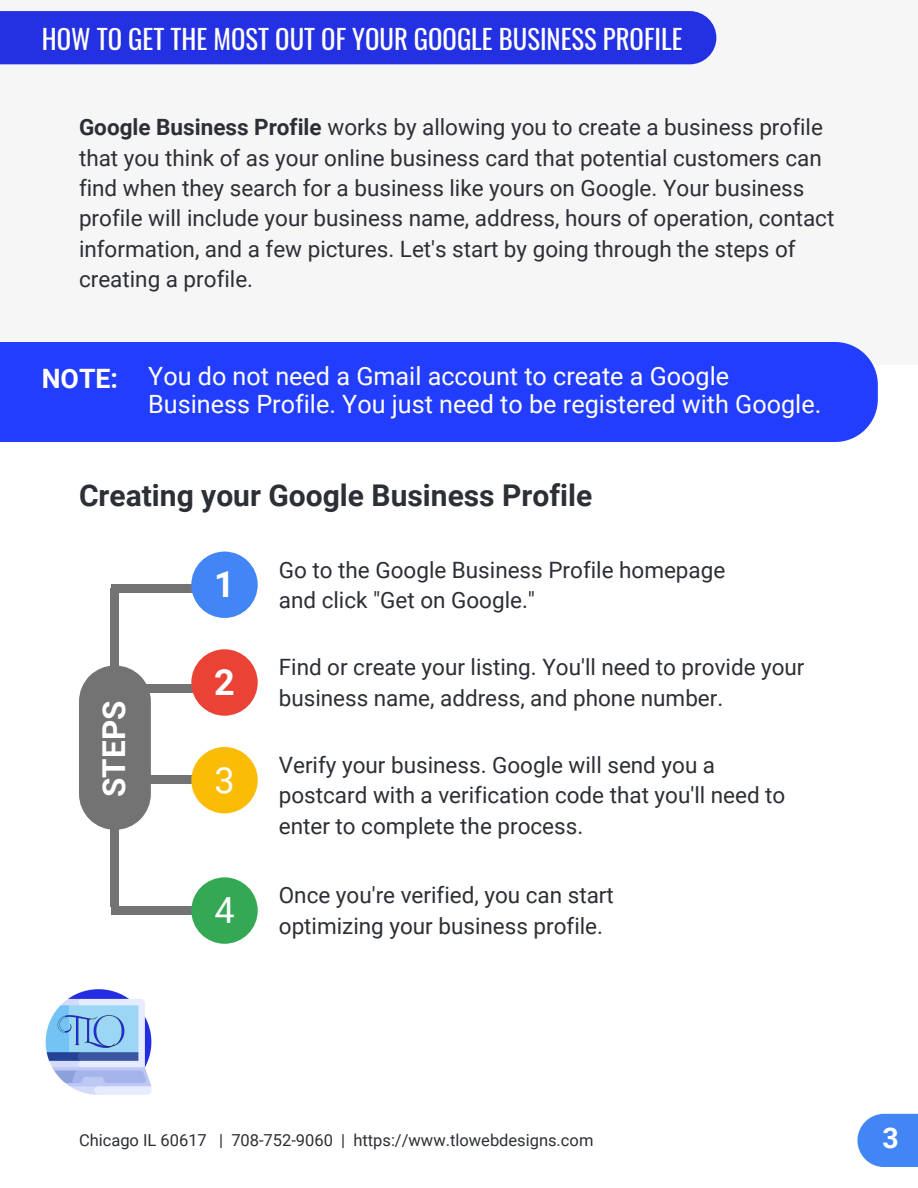
<style>
.page{position:relative;width:918px;height:1188px;background:#fff}
.page>*{position:absolute;margin:0;border:0;box-sizing:border-box;transform-origin:0 0}
.t1{font:700 36px "Roboto";color:#fff}
.t2{font:36px "Roboto";color:#fff}
.t3{font:700 31.5px "Roboto";color:#fff}
.t4{font:700 30px "Roboto";color:#2c2f35}
.t5{font:700 28.5px "Roboto";color:#fff}
.t6{font:26.7px "Oswald";color:#fff}
.t7{font:700 26.7px "Roboto";color:#fff}
.t8{font:25.2px/28.2px "Roboto";color:#fff}
.t9{font:22.5px/30.3px "Roboto";color:#2c2f35}
.t10{font:16.5px "Roboto";color:#2c2f35}
.s1{font-weight:700}
</style>
<div class="page">
<div style="left:0;top:0;width:918px;height:365px;background:#f6f6f6"></div>
<div style="left:0;top:11px;width:716px;height:53px;background:#2431e3"></div>
<div style="left:0;top:342px;width:878px;height:100px;background:#233dff"></div>
<div style="left:857px;top:1114px;width:61px;height:53px;background:#4285f4"></div>
<div style="left:111px;top:585px;width:108px;height:8px;background:#737373"></div>
<div style="left:111px;top:907px;width:108px;height:8px;background:#737373"></div>
<div style="left:111px;top:684px;width:108px;height:8px;background:#737373"></div>
<div style="left:111px;top:776px;width:108px;height:8px;background:#737373"></div>
<div style="left:191px;top:552px;width:67px;height:66px;background:#4285f4;border-radius:50%"></div>
<div style="left:191px;top:747px;width:67px;height:66px;background:#fbbc05;border-radius:50%"></div>
<div style="left:191px;top:649px;width:67px;height:67px;background:#ea4335;border-radius:50%"></div>
<div style="left:191px;top:877px;width:67px;height:67px;background:#34a853;border-radius:50%"></div>
<div style="left:111px;top:589px;width:8px;height:318px;background:#737373"></div>
<svg style="left:79px;top:665px;width:72px;height:165px"></svg>
<img style="left:45px;top:989px;width:107px;height:106px">
<p class="t6" style="left:42px;top:18px;width:642px">HOW TO GET THE MOST OUT OF YOUR GOOGLE BUSINESS PROFILE</p>
<p class="t9" style="left:79px;top:112px;width:757px"><span class="s1">Google Business Profile</span> works by allowing you to create a business profile that you think of as your online business card that potential customers can find when they search for a business like yours on Google. Your business profile will include your business name, address, hours of operation, contact information, and a few pictures. Let's start by going through the steps of creating a profile.</p>
<p class="t7" style="left:42px;top:363px;width:78px">NOTE:</p>
<p class="t8" style="left:148px;top:363px;width:675px">You do not need a Gmail account to create a Google<br>Business Profile. You just need to be registered with Google.</p>
<p class="t4" style="left:79px;top:478px;width:515px">Creating your Google Business Profile</p>
<p class="t3" style="left:96px;top:797px;width:98px;rotate:-90deg">STEPS</p>
<h4 class="t1" style="left:214px;top:564px;width:22px">1</h4>
<p class="t9" style="left:279px;top:555px;width:448px">Go to the Google Business Profile homepage and click "Get on Google."</p>
<p class="t1" style="left:214px;top:662px;width:22px">2</p>
<p class="t9" style="left:279px;top:653px;width:527px">Find or create your listing. You'll need to provide your business name, address, and phone number.</p>
<h3 class="t2" style="left:214px;top:759px;width:22px">3</h3>
<h5 class="t9" style="left:279px;top:750px;width:508px">Verify your business. Google will send you a postcard with a verification code that you'll need to enter to complete the process.</h5>
<p class="t2" style="left:214px;top:890px;width:22px">4</p>
<p class="t9" style="left:279px;top:881px;width:337px">Once you're verified, you can start optimizing your business profile.</p>
<p class="t10" style="left:79px;top:1130px;width:516px">Chicago IL 60617 | 708-752-9060 | https://www.tlowebdesigns.com</p>
<p class="t5" style="left:883px;top:1122px;width:18px">3</p>
</div>
